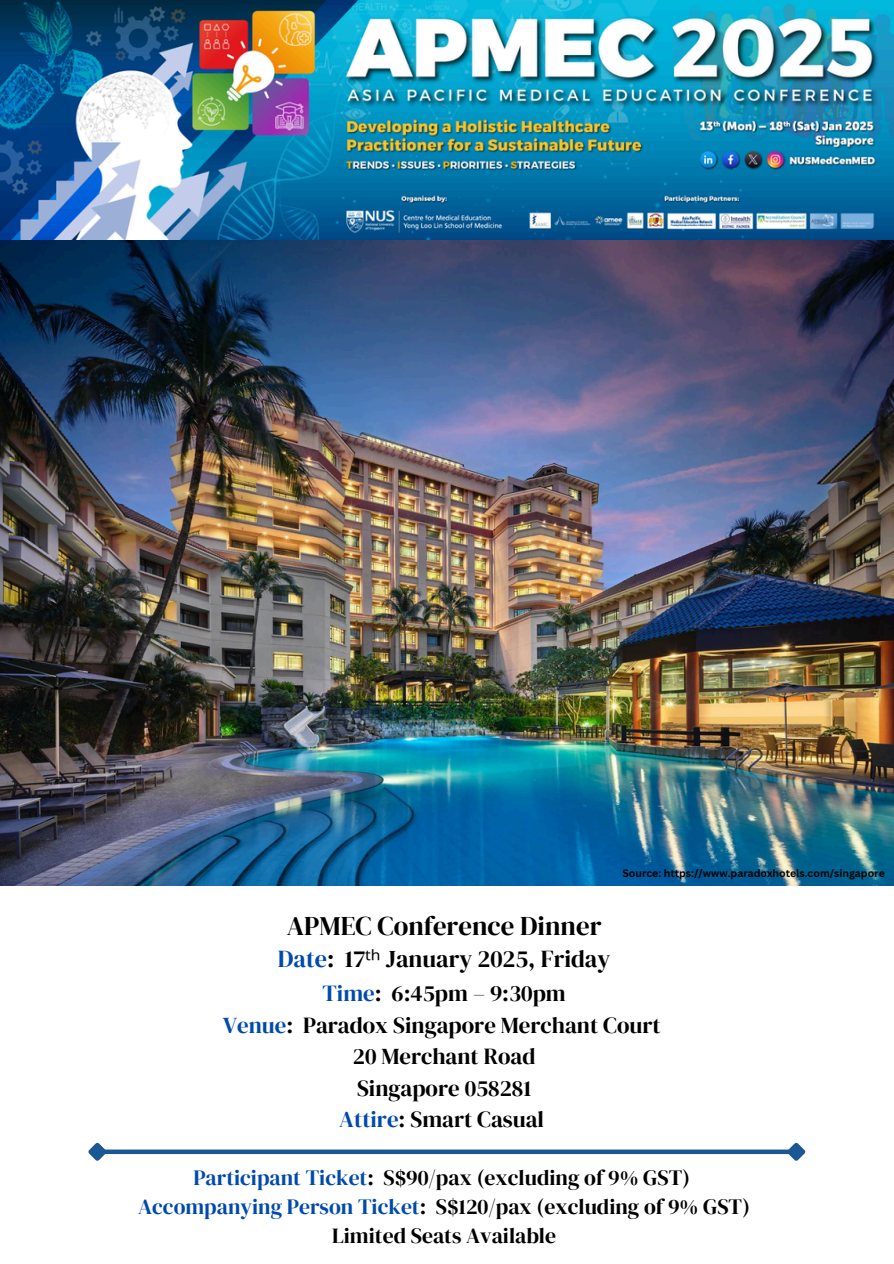
<style>
.page{position:relative;width:894px;height:1264px;background:#fff}
.page>*{position:absolute;margin:0;border:0;box-sizing:border-box;transform-origin:0 0}
.t1{font:26.85px "DM Serif Display";color:#000}
.t2{font:24.15px "DM Serif Display";color:#000}
.t3{font:22.8px/31.5px "DM Serif Display";color:#000;text-align:center}
.t4{font:21.6px/29.2px "DM Serif Display";color:#000;text-align:center}
.t5{font:700 10.5px "Canva Sans";color:#000}
.s1{color:#004aad}
.s2{font-family:"Noto Sans"}
</style>
<div class="page">
<img style="left:0;top:0;width:893px;height:241px">
<svg style="left:110px;top:1149px;width:672px;height:4px;background:#3a6da3"></svg>
<svg style="left:88px;top:1142px;width:22px;height:19px"></svg>
<svg style="left:782px;top:1142px;width:24px;height:19px"></svg>
<img style="left:0;top:241px;width:893px;height:644px">
<h1 class="t5" style="left:622px;top:865px;width:264px">Source: https://www.paradoxhotels.com/singapore</h1>
<p class="t1" style="left:287px;top:907px;width:316px">APMEC Conference Dinner</p>
<p class="t2" style="left:278px;top:942px;width:334px"><span class="s1">Date</span>: 17<span class="s2">ᵗʰ</span> January 2025, Friday</p>
<p class="t3" style="left:222px;top:977px;width:439px"><span class="s1">Time</span>: 6:45pm – 9:30pm<br><span class="s1">Venue</span>: Paradox Singapore Merchant Court<br>20 Merchant Road<br>Singapore 058281<br><span class="s1">Attire</span>: Smart Casual</p>
<p class="t4" style="left:138px;top:1162px;width:613px"><span class="s1">Participant Ticket</span>: S$90/pax (excluding of 9% GST)<br><span class="s1">Accompanying Person Ticket</span>: S$120/pax (excluding of 9% GST)<br>Limited Seats Available</p>
</div>
